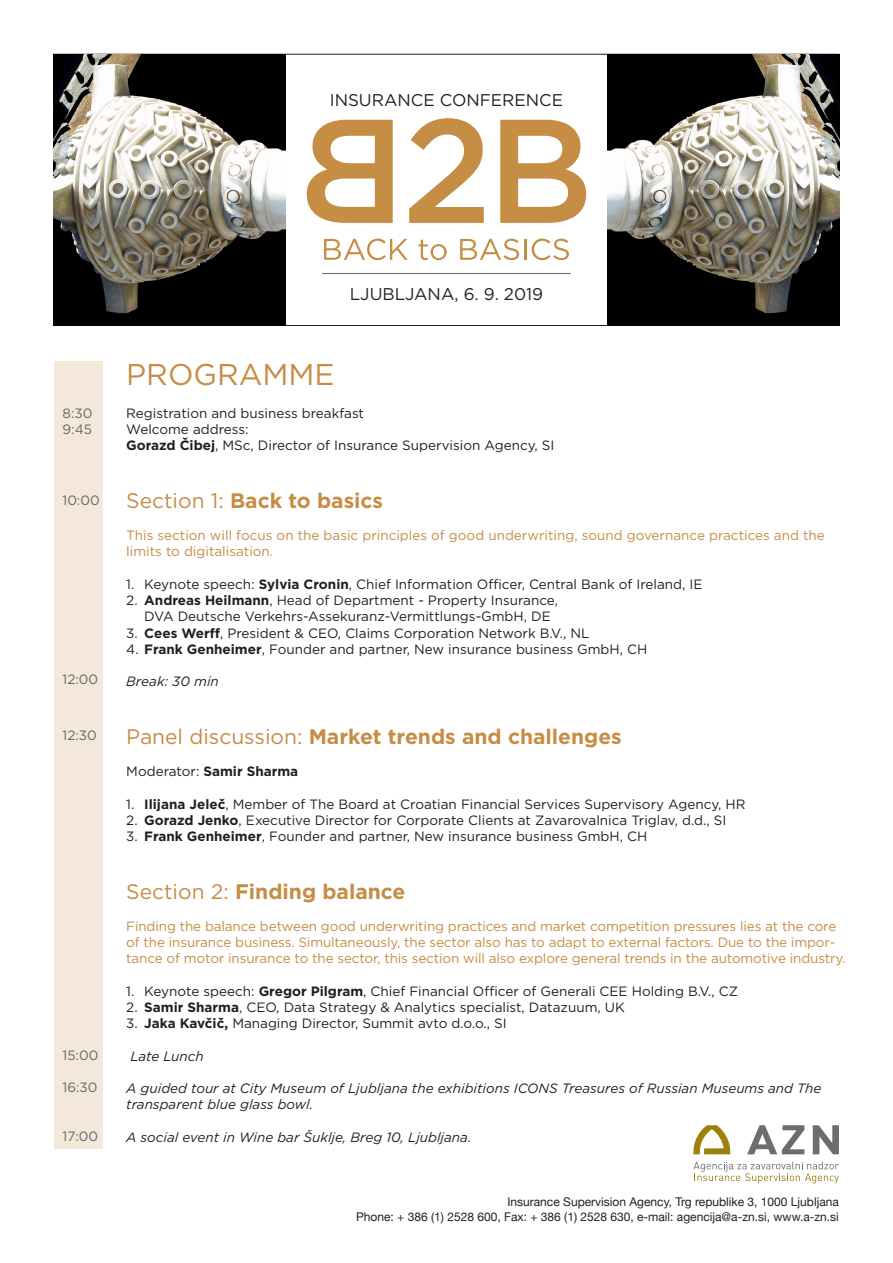
<style>
.page{position:relative;width:893px;height:1263px;background:#fff}
.page>*{position:absolute;margin:0;border:0;box-sizing:border-box;transform-origin:0 0}
.t1{font:30px "Gotham";color:#c78c45}
.t2{font:700 21px "Gotham";color:#c78c45}
.t3{font:16.95px "Gotham";color:#231f20}
.t4{font:13.5px "Gotham";color:#231f20}
.t5{font:13.5px/16.2px "Gotham";letter-spacing:-.01em;color:#c78c45}
.t6{font:italic 13.5px/16.2px "Gotham";color:#231f20}
.t7{font:13.5px "Gotham";color:#666}
.t8{font:700 13.5px "Gotham";color:#231f20}
.t9{font:12px "Helvetica Neue";color:#231f20}
.s1{font-weight:700}
.s2{font-weight:400}
</style>
<div class="page">
<svg style="left:693px;top:1125px;width:37px;height:29px"></svg>
<svg style="left:747px;top:1125px;width:57px;height:29px"></svg>
<svg style="left:813px;top:1125px;width:26px;height:29px"></svg>
<svg style="left:693px;top:1161px;width:146px;height:22px"></svg>
<img style="left:54px;top:54px;width:231px;height:272px">
<svg style="left:324px;top:239px;width:84px;height:21px"></svg>
<svg style="left:419px;top:240px;width:28px;height:20px"></svg>
<svg style="left:460px;top:239px;width:59px;height:21px"></svg>
<hr style="left:524px;top:239px;width:2px;height:21px;background:#c68d45">
<svg style="left:532px;top:239px;width:37px;height:21px"></svg>
<svg style="left:409px;top:118px;width:75px;height:105px"></svg>
<svg style="left:307px;top:120px;width:86px;height:103px"></svg>
<svg style="left:500px;top:120px;width:86px;height:103px"></svg>
<hr style="left:322px;top:273px;width:249px;height:1px;background:#666">
<img style="left:608px;top:54px;width:231px;height:271px">
<div style="left:54px;top:361px;width:48px;height:788px;background:#f4e8da"></div>
<p class="t3" style="left:330px;top:90px;width:235px">INSURANCE CONFERENCE</p>
<p class="t7" style="left:63px;top:405px;width:31px">8:30</p>
<p class="t7" style="left:63px;top:422px;width:31px">9:45</p>
<p class="t7" style="left:63px;top:493px;width:39px">10:00</p>
<p class="t7" style="left:63px;top:671px;width:37px">12:00</p>
<p class="t7" style="left:63px;top:728px;width:36px">12:30</p>
<p class="t7" style="left:63px;top:1047px;width:37px">15:00</p>
<p class="t7" style="left:63px;top:1079px;width:36px">16:30</p>
<p class="t7" style="left:63px;top:1128px;width:37px">17:00</p>
<p class="t3" style="left:350px;top:284px;width:195px">LJUBLJANA, 6. 9. 2019</p>
<p class="t1" style="left:126px;top:358px;width:210px">PROGRAMME</p>
<p class="t4" style="left:126px;top:405px;width:239px">Registration and business breakfast</p>
<p class="t4" style="left:126px;top:422px;width:124px">Welcome address:</p>
<p class="t4" style="left:126px;top:438px;width:430px"><span class="s1">Gorazd Čibej</span>, MSc, Director of Insurance Supervision Agency, SI</p>
<p class="t2" style="left:126px;top:486px;width:258px"><span class="s2">Section 1:</span> Back to basics</p>
<p class="t5" style="left:126px;top:527px;width:700px">This section will focus on the basic principles of good underwriting, sound governance practices and the limits to digitalisation.</p>
<p class="t4" style="left:126px;top:576px;width:578px">1. Keynote speech: <span class="s1">Sylvia Cronin</span>, Chief Information Officer, Central Bank of Ireland, IE</p>
<p class="t4" style="left:126px;top:593px;width:433px">2. <span class="s1">Andreas Heilmann</span>, Head of Department - Property Insurance,</p>
<p class="t4" style="left:144px;top:609px;width:408px">DVA Deutsche Verkehrs-Assekuranz-Vermittlungs-GmbH, DE</p>
<p class="t4" style="left:126px;top:625px;width:465px">3. <span class="s1">Cees Werff</span>, President &amp; CEO, Claims Corporation Network B.V., NL</p>
<p class="t4" style="left:126px;top:641px;width:523px">4. <span class="s1">Frank Genheimer</span>, Founder and partner, New insurance business GmbH, CH</p>
<p class="t6" style="left:126px;top:673px;width:94px">Break: 30 min</p>
<p class="t2" style="left:126px;top:722px;width:497px"><span class="s2">Panel discussion:</span> Market trends and challenges</p>
<p class="t8" style="left:126px;top:762px;width:173px"><span class="s2">Moderator:</span> Samir Sharma</p>
<p class="t4" style="left:126px;top:796px;width:621px">1. <span class="s1">Ilijana Jeleč</span>, Member of The Board at Croatian Financial Services Supervisory Agency, HR</p>
<p class="t4" style="left:126px;top:812px;width:602px">2. <span class="s1">Gorazd Jenko</span>, Executive Director for Corporate Clients at Zavarovalnica Triglav, d.d., SI</p>
<p class="t4" style="left:126px;top:828px;width:523px">3. <span class="s1">Frank Genheimer</span>, Founder and partner, New insurance business GmbH, CH</p>
<p class="t2" style="left:126px;top:877px;width:281px"><span class="s2">Section 2:</span> Finding balance</p>
<p class="t5" style="left:126px;top:918px;width:721px">Finding the balance between good underwriting practices and market competition pressures lies at the core of the insurance business. Simultaneously, the sector also has to adapt to external factors. Due to the impor&shy;tance of motor insurance to the sector, this section will also explore general trends in the automotive industry.</p>
<p class="t4" style="left:126px;top:983px;width:613px">1. Keynote speech: <span class="s1">Gregor Pilgram</span>, Chief Financial Officer of Generali CEE Holding B.V., CZ</p>
<p class="t4" style="left:126px;top:999px;width:500px">2. <span class="s1">Samir Sharma</span>, CEO, Data Strategy &amp; Analytics specialist, Datazuum, UK</p>
<p class="t4" style="left:126px;top:1016px;width:382px">3. <span class="s1">Jaka Kavčič,</span> Managing Director, Summit avto d.o.o., SI</p>
<p class="t6" style="left:130px;top:1047px;width:75px">Late Lunch</p>
<p class="t6" style="left:126px;top:1080px;width:697px">A guided tour at City Museum of Ljubljana the exhibitions ICONS Treasures of Russian Museums and The transparent blue glass bowl.</p>
<p class="t6" style="left:126px;top:1128px;width:347px">A social event in Wine bar Šuklje, Breg 10, Ljubljana.</p>
<p class="t9" style="left:507px;top:1193px;width:333px">Insurance Supervision Agency, Trg republike 3, 1000 Ljubljana</p>
<p class="t9" style="left:356px;top:1208px;width:484px">Phone: + 386 (1) 2528 600, Fax: + 386 (1) 2528 630, e-mail: agencija@a-zn.si, www.a-zn.si</p>
</div>
